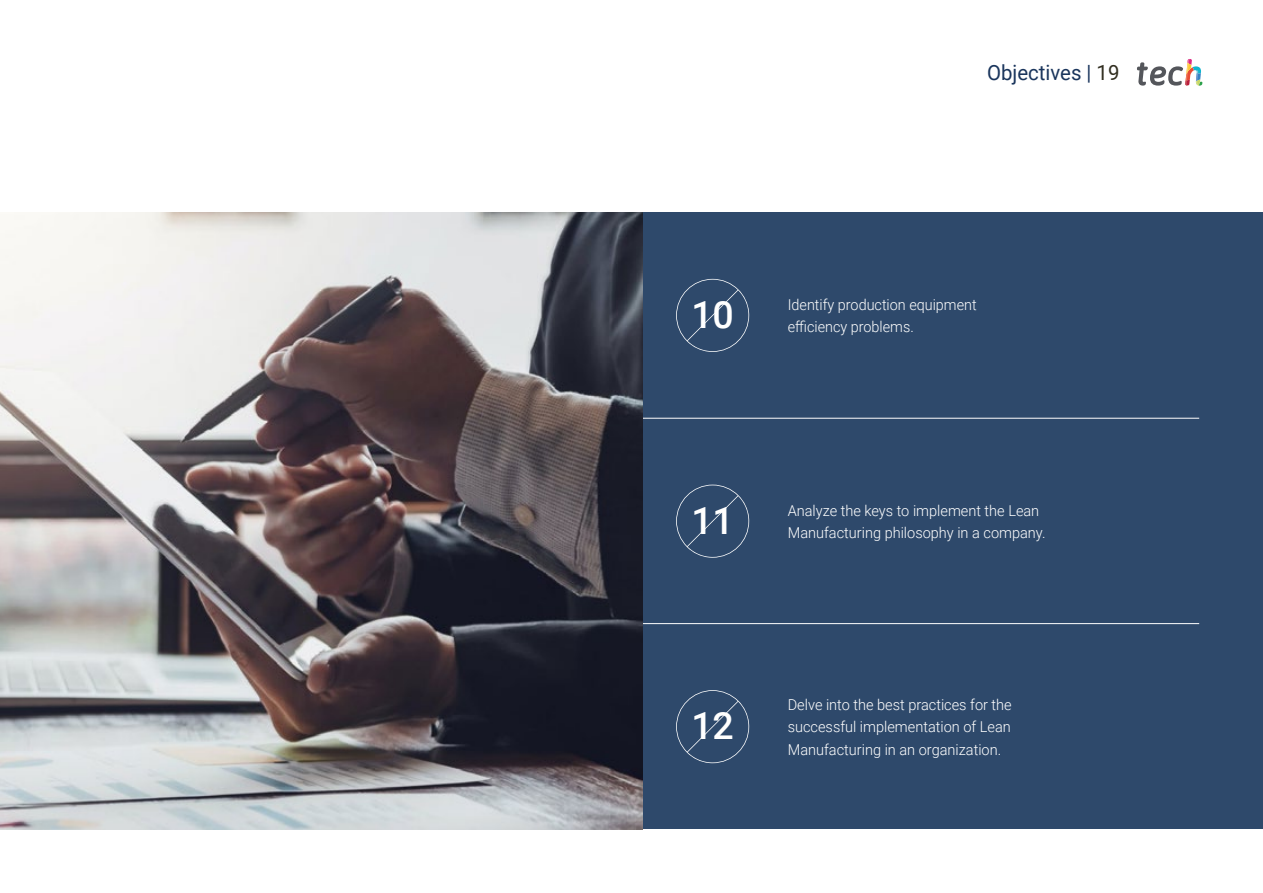
<style>
.page{position:relative;width:1263px;height:893px;background:#fff}
.page>*{position:absolute;margin:0;border:0;box-sizing:border-box;transform-origin:0 0}
.t1{font:500 37.5px "Roboto";color:#fff}
.t2{font:21px "Roboto";color:#1a355c}
.t3{font:300 15px/22.5px "Roboto";color:#fff;text-align:justify}
.t4{font:300 15px "Roboto";color:#fff;scale:.96 1}
.s1{color:#312e20}
</style>
<div class="page">
<svg style="left:1137px;top:59px;width:65px;height:27px"></svg>
<div style="left:642px;top:213px;width:621px;height:616px;background:#2e496b"></div>
<hr style="left:0;top:418px;width:1199px;height:1px;background:#fff">
<hr style="left:0;top:623px;width:1199px;height:1px;background:#fff">
<svg style="left:676px;top:279px;width:73px;height:73px"></svg>
<svg style="left:676px;top:485px;width:73px;height:73px"></svg>
<svg style="left:676px;top:690px;width:73px;height:73px"></svg>
<img style="left:0;top:213px;width:642px;height:616px">
<h2 class="t2" style="left:987px;top:57px;width:134px">Objectives | <span class="s1">19</span></h2>
<h1 class="t1" style="left:691px;top:288px;width:44px">10</h1>
<p class="t4" style="left:788px;top:294px;width:198px">Identify production equipment</p>
<p class="t4" style="left:788px;top:316px;width:133px">efficiency problems.</p>
<h1 class="t1" style="left:691px;top:494px;width:44px">11</h1>
<p class="t3" style="left:788px;top:498px;width:253px">Analyze the keys to implement the Lean</p>
<p class="t3" style="left:788px;top:521px;width:259px">Manufacturing philosophy in a company.</p>
<h1 class="t1" style="left:691px;top:700px;width:44px">12</h1>
<p class="t3" style="left:788px;top:693px;width:225px">Delve into the best practices for the successful implementation of Lean Manufacturing in an organization.</p>
</div>
